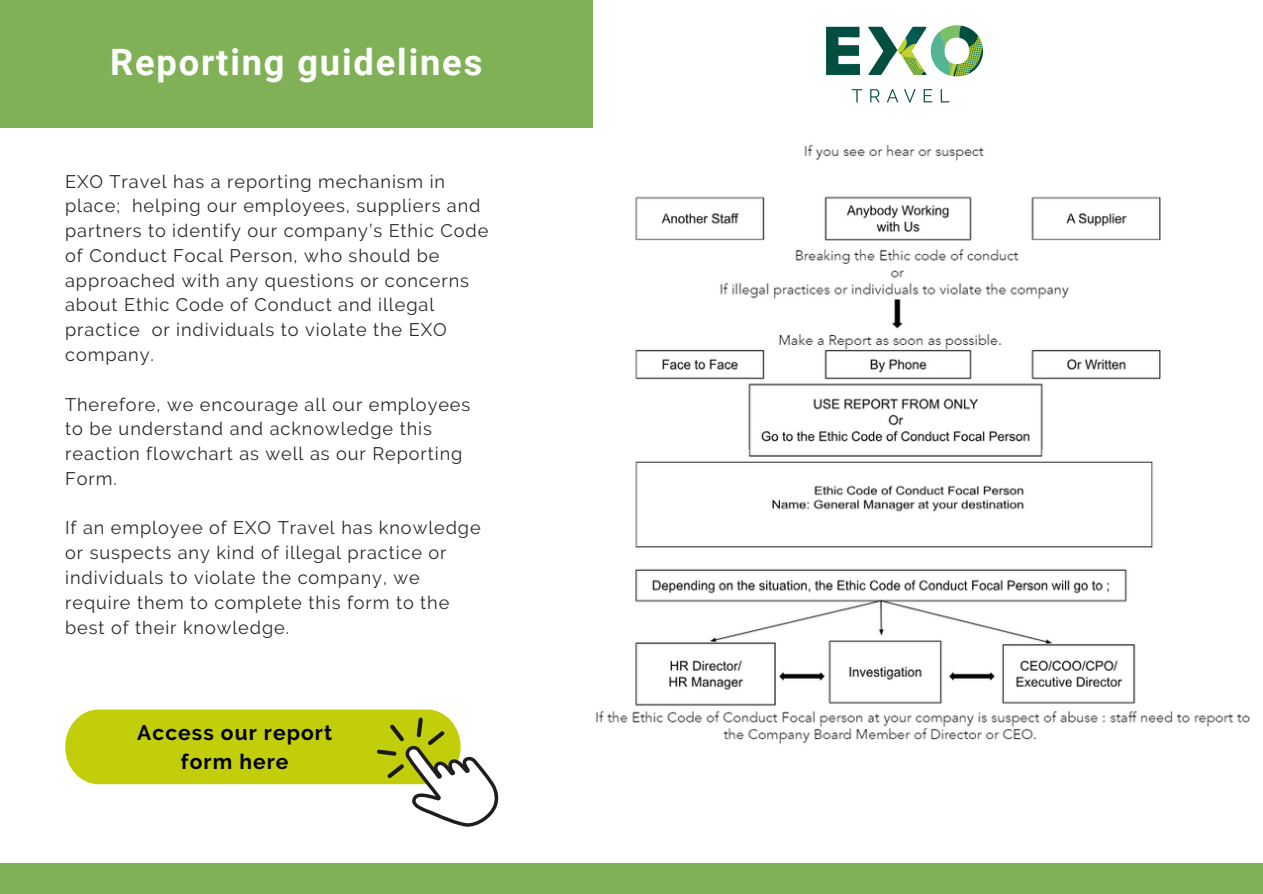
<style>
.page{position:relative;width:1263px;height:894px;background:#fff}
.page>*{position:absolute;margin:0;border:0;box-sizing:border-box;transform-origin:0 0}
.t1{font:700 36.3px "Roboto";letter-spacing:.05em;color:#fff}
.t2{font:700 21px/29.2px "Raleway";letter-spacing:.05em;color:#000;text-align:center}
.t3{font:18.15px/24.8px "Raleway";letter-spacing:.05em;color:#2b2b2b}
</style>
<div class="page">
<div style="left:0;top:862px;width:1263px;height:31px;background:#80b157"></div>
<img style="left:826px;top:25px;width:157px;height:78px">
<div style="left:0;top:0;width:593px;height:128px;background:#80b157"></div>
<svg style="left:65px;top:709px;width:434px;height:118px"></svg>
<img style="left:595px;top:144px;width:655px;height:600px">
<h1 class="t1" style="left:110px;top:41px;width:374px">Reporting guidelines</h1>
<p class="t3" style="left:65px;top:169px;width:425px">EXO Travel has a reporting mechanism in place; helping our employees, suppliers and partners to identify our company’s Ethic Code of Conduct Focal Person, who should be approached with any questions or concerns about Ethic Code of Conduct and illegal practice or individuals to violate the EXO company.</p>
<p class="t3" style="left:65px;top:391px;width:407px">Therefore, we encourage all our employees to be understand and acknowledge this reaction flowchart as well as our Reporting<br>Form.</p>
<p class="t3" style="left:65px;top:515px;width:417px">If an employee of EXO Travel has knowledge or suspects any kind of illegal practice or individuals to violate the company, we require them to complete this form to the best of their knowledge.</p>
<p class="t2" style="left:137px;top:717px;width:196px">Access our report form here</p>
</div>
